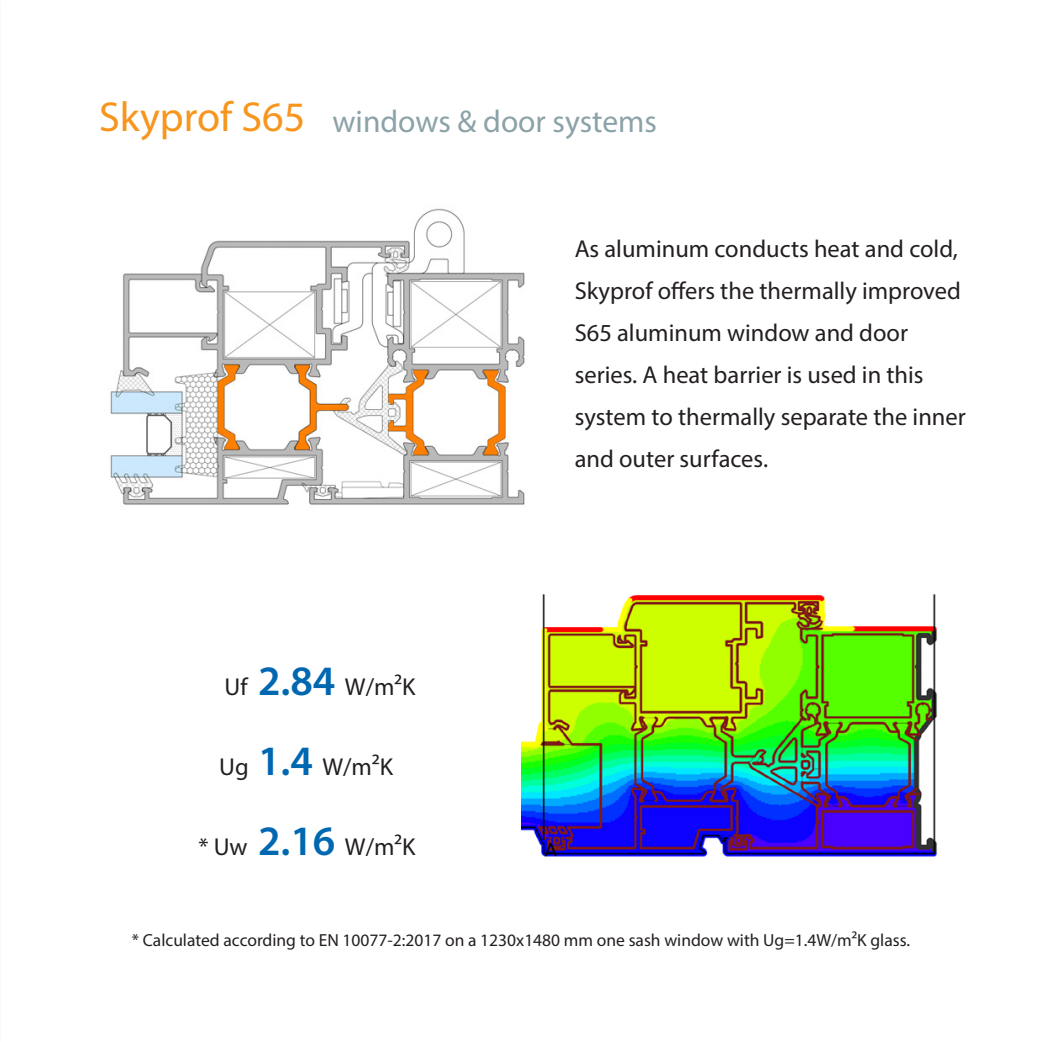
<style>
.page{position:relative;width:1042px;height:1042px;background:#fff}
.page>*{position:absolute;margin:0;border:0;box-sizing:border-box;transform-origin:0 0}
.t1{font:42px "Myriad Pro";color:#f7951d}
.t2{font:31.5px "Myriad Pro";color:#8ba2a9}
.t3{font:24.5px/42px "Myriad Pro";color:#231f20}
.t4{font:17.5px "Myriad Pro";color:#231f20}
.s1{font-weight:600;font-size:42px;color:#0067b1}
</style>
<div class="page">
<img style="left:521px;top:594px;width:417px;height:263px">
<img style="left:110px;top:208px;width:415px;height:297px">
<p class="t1" style="left:99px;top:91px;width:207px">Skyprof S65</p>
<p class="t2" style="left:332px;top:102px;width:326px">windows &amp; door systems</p>
<p class="t3" style="left:224px;top:665px;width:192px">Uf <span class="s1">2.84</span> W/m²K</p>
<p class="t3" style="left:219px;top:745px;width:175px">Ug <span class="s1">1.4</span> W/m²K</p>
<p class="t3" style="left:198px;top:825px;width:218px">* Uw <span class="s1">2.16</span> W/m²K</p>
<p class="t3" style="left:575px;top:227px;width:393px">As aluminum conducts heat and cold, Skyprof offers the thermally improved S65 aluminum window and door series. A heat barrier is used in this system to thermally separate the inner and outer surfaces.</p>
<p class="t4" style="left:132px;top:929px;width:779px">* Calculated according to EN 10077-2:2017 on a 1230x1480 mm one sash window with Ug=1.4W/m²K glass.</p>
</div>
